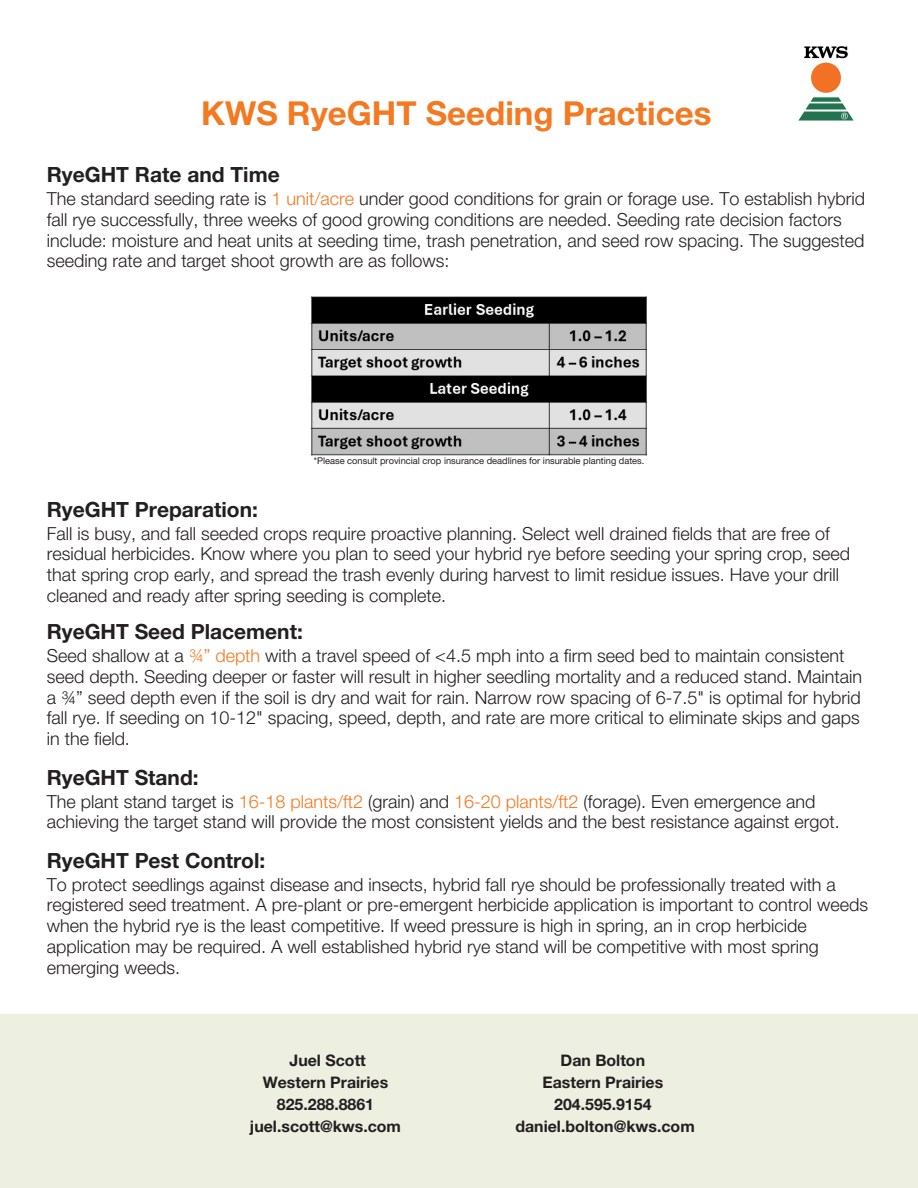
<style>
.page{position:relative;width:918px;height:1188px;background:#fff}
.page>*{position:absolute;margin:0;border:0;box-sizing:border-box;transform-origin:0 0}
.t1{font:700 33px "Helvetica Neue LTW1 G";color:#f47921}
.t2{font:700 21px "Helvetica Neue LTW1 G";color:#231f20}
.t3{font:300 18px/20.7px "Helvetica Neue LTW1 G";color:#231f20}
.t4{font:700 15.9px/21.9px "Helvetica Neue LTW1 G";color:#231f20;text-align:center}
.t5{font:9.3px "Helvetica Neue LTW1 G";color:#231f20}
.s1{color:#f47921}
</style>
<div class="page">
<div style="left:0;top:1014px;width:918px;height:174px;background:#edefe1"></div>
<img style="left:798px;top:46px;width:56px;height:75px">
<img style="left:310px;top:296px;width:337px;height:160px">
<h2 class="t1" style="left:201px;top:101px;width:512px">KWS RyeGHT Seeding Practices</h2>
<h1 class="t2" style="left:47px;top:167px;width:235px">RyeGHT Rate and Time</h1>
<h1 class="t3" style="left:47px;top:191px;width:820px">The standard seeding rate is <span class="s1">1 unit/acre</span> under good conditions for grain or forage use. To establish hybrid fall rye successfully, three weeks of good growing conditions are needed. Seeding rate decision factors include: moisture and heat units at seeding time, trash penetration, and seed row spacing. The suggested seeding rate and target shoot growth are as follows:</h1>
<h3 class="t5" style="left:314px;top:457px;width:332px">*Please consult provincial crop insurance deadlines for insurable planting dates.</h3>
<p class="t2" style="left:47px;top:502px;width:213px">RyeGHT Preparation:</p>
<p class="t3" style="left:47px;top:526px;width:805px">Fall is busy, and fall seeded crops require proactive planning. Select well drained fields that are free of residual herbicides. Know where you plan to seed your hybrid rye before seeding your spring crop, seed that spring crop early, and spread the trash evenly during harvest to limit residue issues. Have your drill cleaned and ready after spring seeding is complete.</p>
<h2 class="t2" style="left:47px;top:624px;width:258px">RyeGHT Seed Placement:</h2>
<h2 class="t3" style="left:47px;top:648px;width:817px">Seed shallow at a <span class="s1">¾” depth</span> with a travel speed of &lt;4.5 mph into a firm seed bed to maintain consistent seed depth. Seeding deeper or faster will result in higher seedling mortality and a reduced stand. Maintain a ¾” seed depth even if the soil is dry and wait for rain. Narrow row spacing of 6-7.5" is optimal for hybrid fall rye. If seeding on 10-12" spacing, speed, depth, and rate are more critical to eliminate skips and gaps in the field.</h2>
<h2 class="t2" style="left:47px;top:770px;width:153px">RyeGHT Stand:</h2>
<h2 class="t3" style="left:47px;top:793px;width:795px">The plant stand target is <span class="s1">16-18 plants/ft2</span> (grain) and <span class="s1">16-20 plants/ft2</span> (forage). Even emergence and achieving the target stand will provide the most consistent yields and the best resistance against ergot.</h2>
<h2 class="t2" style="left:47px;top:853px;width:220px">RyeGHT Pest Control:</h2>
<h2 class="t3" style="left:47px;top:876px;width:823px">To protect seedlings against disease and insects, hybrid fall rye should be professionally treated with a registered seed treatment. A pre-plant or pre-emergent herbicide application is important to control weeds when the hybrid rye is the least competitive. If weed pressure is high in spring, an in crop herbicide application may be required. A well established hybrid rye stand will be competitive with most spring emerging weeds.</h2>
<h2 class="t4" style="left:250px;top:1052px;width:153px">Juel Scott<br>Western Prairies<br>825.288.8861 juel.scott@kws.com</h2>
<p class="t4" style="left:543px;top:1052px;width:122px">Dan Bolton<br>Eastern Prairies<br>204.595.9154</p>
<h3 class="t4" style="left:515px;top:1118px;width:181px">daniel.bolton@kws.com</h3>
</div>
